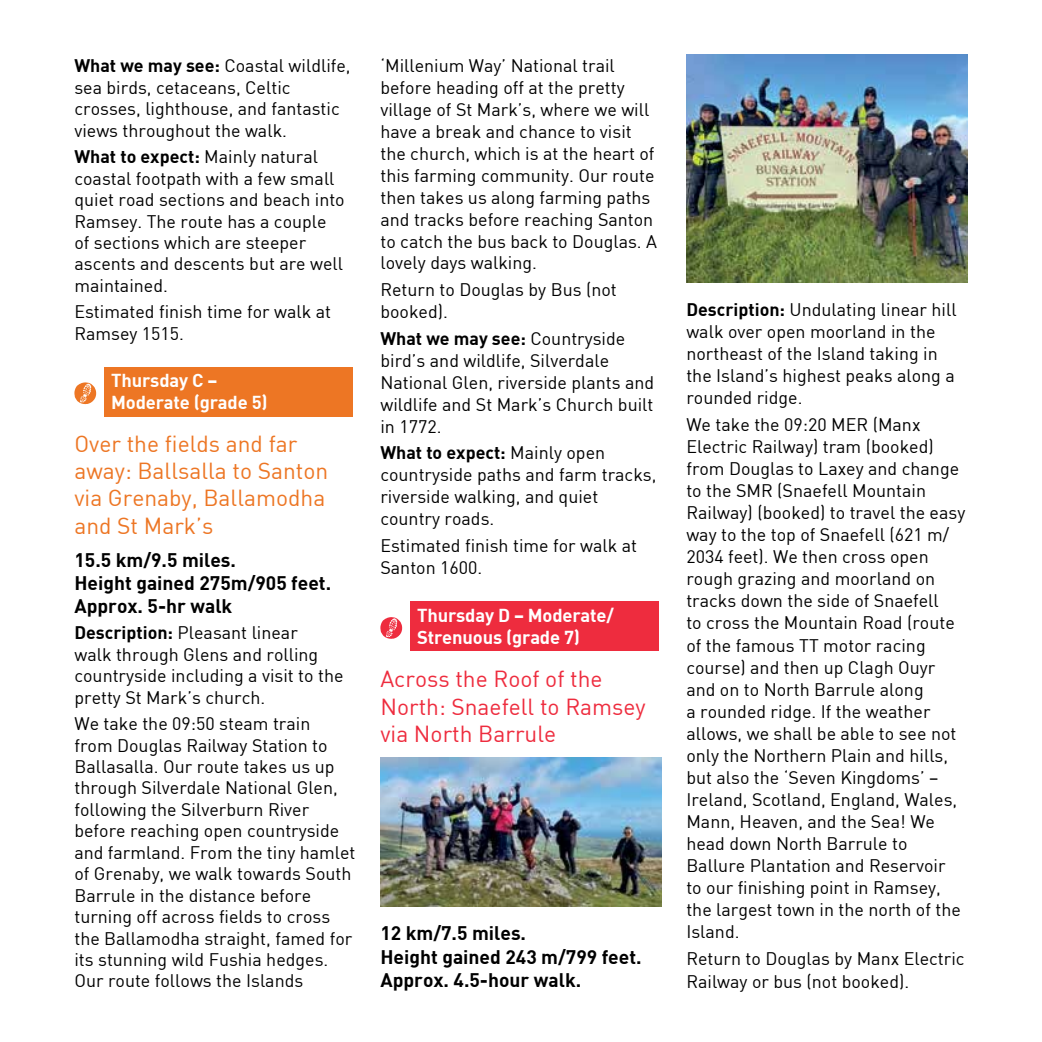
<style>
.page{position:relative;width:1042px;height:1042px;background:#fff}
.page>*{position:absolute;margin:0;border:0;box-sizing:border-box;transform-origin:0 0}
.t1{font:22.75px/27.3px "DIN";color:#ed7624}
.t2{font:22.75px/27.8px "DIN";color:#ee2c3e}
.t3{font:700 19.25px/23.1px "DIN";color:#000}
.t4{font:700 18.38px/22.1px "DIN";letter-spacing:-.01em;color:#fff}
.t5{font:17.85px/22.1px "DIN";color:#000}
.s1{font-weight:700}
</style>
<div class="page">
<div style="left:104px;top:366px;width:248px;height:50px;background:#ed7624"></div>
<svg style="left:74px;top:382px;width:22px;height:22px"></svg>
<div style="left:410px;top:601px;width:248px;height:50px;background:#ee2c3e"></div>
<svg style="left:380px;top:617px;width:22px;height:22px"></svg>
<img style="left:380px;top:757px;width:281px;height:150px">
<img style="left:686px;top:55px;width:281px;height:228px">
<p class="t5" style="left:74px;top:55px;width:278px;line-height:21.5px"><span class="s1">What we may see:</span> Coastal wildlife, sea birds, cetaceans, Celtic crosses, lighthouse, and fantastic views throughout the walk.</p>
<p class="t5" style="left:74px;top:146px;width:272px;line-height:21.5px"><span class="s1">What to expect:</span> Mainly natural coastal footpath with a few small quiet road sections and beach into<br>Ramsey. The route has a couple of sections which are steeper ascents and descents but are well maintained.</p>
<p class="t5" style="left:74px;top:301px;width:258px;line-height:21.5px">Estimated finish time for walk at<br>Ramsey 1515.</p>
<p class="t4" style="left:111px;top:369px;width:158px">Thursday C –<br>Moderate (grade 5)</p>
<p class="t1" style="left:74px;top:429px;width:255px">Over the fields and far away: Ballsalla to Santon via Grenaby, Ballamodha and St Mark’s</p>
<p class="t3" style="left:74px;top:547px;width:258px">15.5 km/9.5 miles.<br>Height gained 275m/905 feet.<br>Approx. 5-hr walk</p>
<p class="t5" style="left:74px;top:622px;width:271px;line-height:21.5px"><span class="s1">Description:</span> Pleasant linear<br>walk through Glens and rolling countryside including a visit to the pretty St Mark’s church.</p>
<p class="t5" style="left:74px;top:712px;width:283px;line-height:21.5px">We take the 09:50 steam train<br>from Douglas Railway Station to<br>Ballasalla. Our route takes us up through Silverdale National Glen, following the Silverburn River before reaching open countryside and farmland. From the tiny hamlet of Grenaby, we walk towards South<br>Barrule in the distance before turning off across fields to cross the Ballamodha straight, famed for its stunning wild Fushia hedges.<br>Our route follows the Islands</p>
<p class="t5" style="left:380px;top:55px;width:278px">‘Millenium Way’ National trail before heading off at the pretty village of St Mark’s, where we will have a break and chance to visit the church, which is at the heart of this farming community. Our route then takes us along farming paths and tracks before reaching Santon to catch the bus back to Douglas. A lovely days walking.</p>
<p class="t5" style="left:380px;top:279px;width:238px">Return to Douglas by Bus (not booked).</p>
<p class="t5" style="left:380px;top:327px;width:275px"><span class="s1">What we may see:</span> Countryside bird’s and wildlife, Silverdale<br>National Glen, riverside plants and wildlife and St Mark’s Church built in 1772.</p>
<p class="t5" style="left:380px;top:442px;width:278px"><span class="s1">What to expect:</span> Mainly open countryside paths and farm tracks, riverside walking, and quiet country roads.</p>
<p class="t5" style="left:380px;top:534px;width:258px">Estimated finish time for walk at<br>Santon 1600.</p>
<p class="t4" style="left:417px;top:603px;width:198px">Thursday D – Moderate/<br>Strenuous (grade 7)</p>
<p class="t2" style="left:380px;top:664px;width:267px">Across the Roof of the<br>North: Snaefell to Ramsey via North Barrule</p>
<p class="t3" style="left:380px;top:920px;width:263px;line-height:23.6px">12 km/7.5 miles.<br>Height gained 243 m/799 feet.<br>Approx. 4.5-hour walk.</p>
<p class="t5" style="left:686px;top:298px;width:272px"><span class="s1">Description:</span> Undulating linear hill walk over open moorland in the northeast of the Island taking in the Island’s highest peaks along a rounded ridge.</p>
<p class="t5" style="left:686px;top:413px;width:280px">We take the 09:20 MER (Manx<br>Electric Railway) tram (booked) from Douglas to Laxey and change to the SMR (Snaefell Mountain<br>Railway) (booked) to travel the easy way to the top of Snaefell (621 m/<br>2034 feet). We then cross open rough grazing and moorland on tracks down the side of Snaefell<br>to cross the Mountain Road (route of the famous TT motor racing course) and then up Clagh Ouyr and on to North Barrule along<br>a rounded ridge. If the weather allows, we shall be able to see not only the Northern Plain and hills, but also the ‘Seven Kingdoms’ –<br>Ireland, Scotland, England, Wales,<br>Mann, Heaven, and the Sea! We head down North Barrule to<br>Ballure Plantation and Reservoir to our finishing point in Ramsey, the largest town in the north of the<br>Island.</p>
<p class="t5" style="left:686px;top:947px;width:280px">Return to Douglas by Manx Electric<br>Railway or bus (not booked).</p>
</div>
